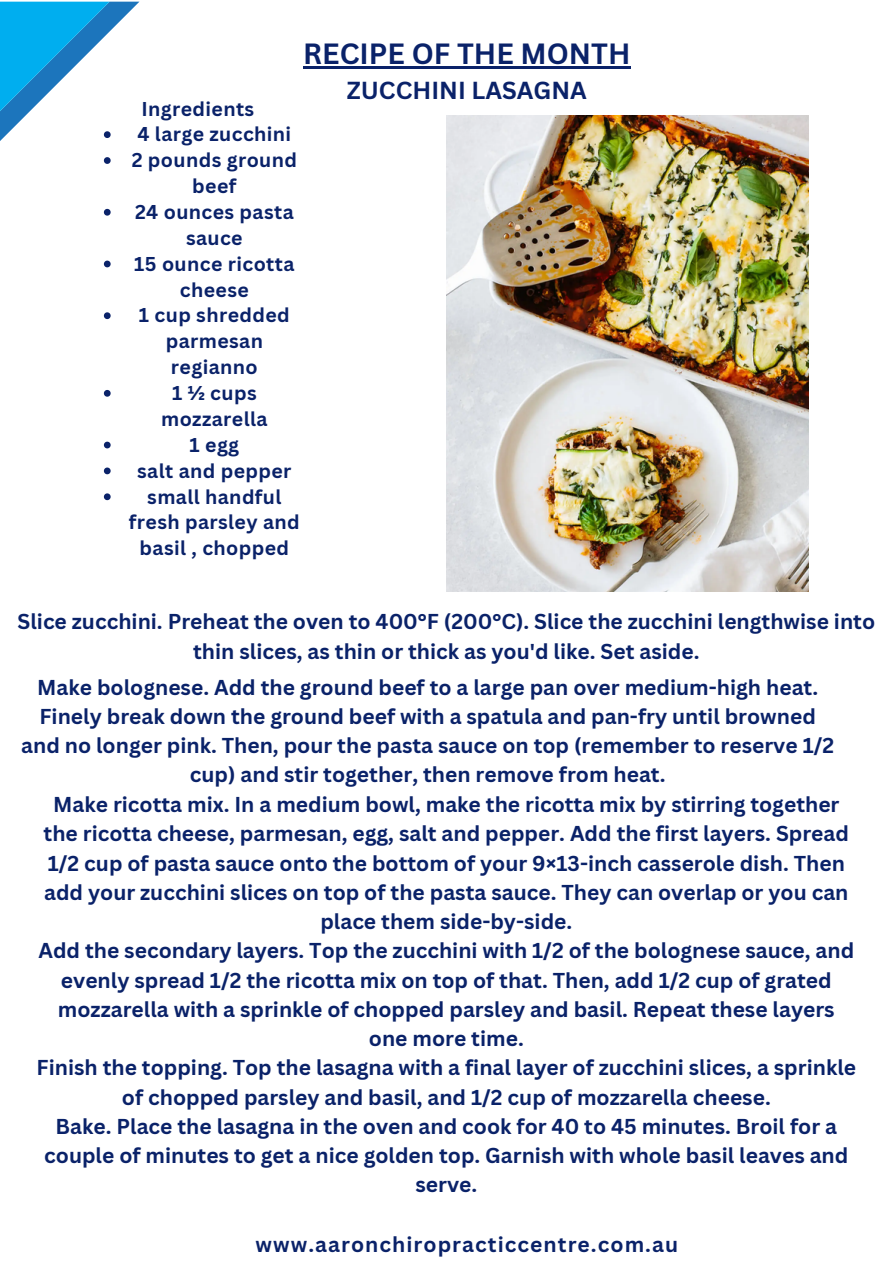
<style>
.page{position:relative;width:893px;height:1264px;background:#fff}
.page>*{position:absolute;margin:0;border:0;box-sizing:border-box;transform-origin:0 0}
.t1{font:700 28.5px "Canva Sans";color:#0a2269}
.t2{font:700 24px "Canva Sans";color:#0a2269}
.t3{font:700 21px/29.2px "Canva Sans";color:#0a2269;text-align:center}
.t4{font:700 21px "Canva Sans";letter-spacing:.05em;color:#0a2269}
.t5{font:700 19.5px/25.8px "Canva Sans";letter-spacing:.02em;color:#0a2269;text-align:center}
</style>
<div class="page">
<img style="left:446px;top:115px;width:362px;height:476px">
<svg style="left:0;top:2px;width:139px;height:139px"></svg>
<svg style="left:104px;top:157px;width:7px;height:7px"></svg>
<svg style="left:104px;top:209px;width:7px;height:7px"></svg>
<svg style="left:104px;top:260px;width:7px;height:7px"></svg>
<svg style="left:104px;top:312px;width:7px;height:7px"></svg>
<svg style="left:104px;top:390px;width:7px;height:6px"></svg>
<svg style="left:104px;top:441px;width:7px;height:7px"></svg>
<svg style="left:104px;top:467px;width:7px;height:7px"></svg>
<svg style="left:104px;top:493px;width:7px;height:7px"></svg>
<hr style="left:303px;top:67px;width:327px;height:2px;background:#0a2269">
<p class="t5" style="left:141px;top:95px;width:114px">Ingredients</p>
<p class="t1" style="left:303px;top:34px;width:329px">RECIPE OF THE MONTH</p>
<p class="t2" style="left:347px;top:73px;width:241px">ZUCCHINI LASAGNA</p>
<p class="t5" style="left:137px;top:121px;width:155px">4 large zucchini</p>
<p class="t5" style="left:132px;top:147px;width:167px">2 pounds ground beef</p>
<p class="t5" style="left:135px;top:198px;width:160px">24 ounces pasta sauce</p>
<p class="t5" style="left:134px;top:250px;width:162px">15 ounce ricotta cheese</p>
<p class="t5" style="left:139px;top:302px;width:152px">1 cup shredded parmesan regianno</p>
<p class="t5" style="left:161px;top:379px;width:108px">1 ½ cups mozzarella</p>
<p class="t5" style="left:189px;top:431px;width:51px">1 egg</p>
<p class="t5" style="left:137px;top:457px;width:156px">salt and pepper</p>
<p class="t5" style="left:129px;top:483px;width:172px">small handful fresh parsley and basil , chopped</p>
<p class="t3" style="left:18px;top:606px;width:859px">Slice zucchini. Preheat the oven to 400°F (200°C). Slice the zucchini lengthwise into thin slices, as thin or thick as you'd like. Set aside.</p>
<p class="t3" style="left:21px;top:672px;width:814px">Make bolognese. Add the ground beef to a large pan over medium-high heat.<br>Finely break down the ground beef with a spatula and pan-fry until browned and no longer pink. Then, pour the pasta sauce on top (remember to reserve 1/2 cup) and stir together, then remove from heat.</p>
<p class="t3" style="left:44px;top:789px;width:806px">Make ricotta mix. In a medium bowl, make the ricotta mix by stirring together the ricotta cheese, parmesan, egg, salt and pepper. Add the first layers. Spread 1/2 cup of pasta sauce onto the bottom of your 9×13-inch casserole dish. Then add your zucchini slices on top of the pasta sauce. They can overlap or you can place them side-by-side.</p>
<p class="t3" style="left:38px;top:935px;width:817px">Add the secondary layers. Top the zucchini with 1/2 of the bolognese sauce, and evenly spread 1/2 the ricotta mix on top of that. Then, add 1/2 cup of grated mozzarella with a sprinkle of chopped parsley and basil. Repeat these layers one more time.</p>
<p class="t3" style="left:37px;top:1052px;width:821px">Finish the topping. Top the lasagna with a final layer of zucchini slices, a sprinkle of chopped parsley and basil, and 1/2 cup of mozzarella cheese.</p>
<p class="t3" style="left:44px;top:1111px;width:805px">Bake. Place the lasagna in the oven and cook for 40 to 45 minutes. Broil for a couple of minutes to get a nice golden top. Garnish with whole basil leaves and serve.</p>
<p class="t4" style="left:255px;top:1228px;width:424px">www.aaronchiropracticcentre.com.au</p>
</div>
